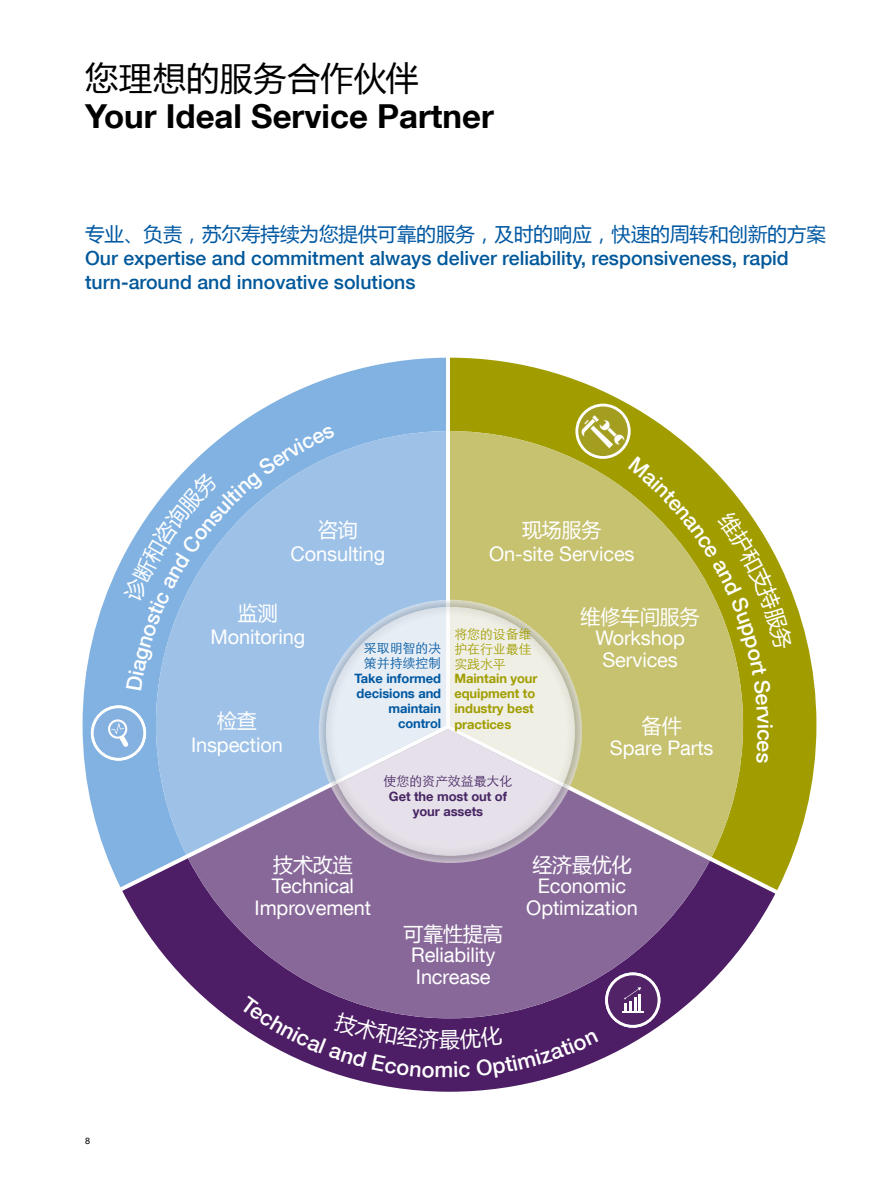
<style>
.page{position:relative;width:893px;height:1191px;background:#fff}
.page>*{position:absolute;margin:0;border:0;box-sizing:border-box;transform-origin:0 0}
.Title-1{font:700 33px "Helvetica Neue LT Com";color:#000}
.Title-1-2{font:33px "Microsoft Ya Hei";letter-spacing:.01em;color:#000}
.t1{font:20.1px/21.6px "Helvetica Neue LT Com";letter-spacing:-.005em;color:#fff;text-align:center}
.Title-2{font:500 19.5px/24px "Helvetica Neue LT Com";color:#00589a}
.t2{font:700 12.9px/15.1px "Helvetica Neue LT Com";letter-spacing:-.005em;color:#a19d00}
.t3{font:700 12.9px/15.1px "Helvetica Neue LT Com";letter-spacing:-.005em;color:#0058a2;text-align:right}
.t4{font:700 12.9px/15.1px "Helvetica Neue LT Com";letter-spacing:-.005em;color:#472564;text-align:center}
.t5{font:9px "Helvetica Neue LT Com";color:#000}
.s1{font-family:"Microsoft Ya Hei";font-weight:400;color:#0058a2}
.s2{font-family:"Microsoft Ya Hei"}
.s3{font-family:"ST Xihei";font-weight:400}
</style>
<div class="page">
<svg style="left:122px;top:887px;width:653px;height:204px"></svg>
<svg style="left:450px;top:358px;width:366px;height:532px"></svg>
<svg style="left:83px;top:358px;width:363px;height:529px"></svg>
<svg style="left:188px;top:863px;width:522px;height:155px;background:#7d5b8f"></svg>
<svg style="left:605px;top:972px;width:55px;height:55px"></svg>
<svg style="left:240px;top:995px;width:358px;height:83px;background:#653c7a"></svg>
<svg style="left:91px;top:403px;width:704px;height:460px;background:#b7c2b0"></svg>
<p class="Title-1-2" style="left:85px;top:56px;width:335px">您理想的服务合作伙伴</p>
<p class="Title-1" style="left:85px;top:95px;width:410px">Your Ideal Service Partner</p>
<p class="Title-2" style="left:85px;top:222px;width:742px"><span class="s1">专业、负责，苏尔寿持续为您提供可靠的服务，及时的响应，快速的周转和创新的方案<br></span>Our expertise and commitment always deliver reliability, responsiveness, rapid turn-around and innovative solutions</p>
<p class="t1" style="left:291px;top:517px;width:96px;line-height:24.2px"><span class="s2">咨询<br></span>Consulting</p>
<p class="t1" style="left:210px;top:600px;width:96px;line-height:24.2px"><span class="s2">监测<br></span>Monitoring</p>
<p class="t3" style="left:354px;top:640px;width:88px"><span class="s3">采取明智的决策并持续控制<br></span>Take informed decisions and maintain control</p>
<p class="t1" style="left:191px;top:708px;width:93px;line-height:24.2px"><span class="s2">检查<br></span>Inspection</p>
<p class="t1" style="left:489px;top:517px;width:147px;line-height:24.2px"><span class="s2">现场服务<br></span>On-site Services</p>
<p class="t2" style="left:454px;top:625px;width:85px"><span class="s3">将您的设备维护在行业最佳实践水平<br></span>Maintain your equipment to industry best practices</p>
<p class="t1" style="left:581px;top:605px;width:121px"><span class="s2">维修车间服务<br></span>Workshop<br>Services</p>
<p class="t1" style="left:610px;top:715px;width:105px"><span class="s2">备件<br></span>Spare Parts</p>
<p class="t4" style="left:384px;top:773px;width:130px"><span class="s3">使您的资产效益最大化<br></span>Get the most out of your assets</p>
<p class="t5" style="left:85px;top:1135px;width:7px">8</p>
<p class="t1" style="left:255px;top:853px;width:118px"><span class="s2">技术改造<br></span>Technical<br>Improvement</p>
<p class="t1" style="left:526px;top:853px;width:113px"><span class="s2">经济最优化<br></span>Economic<br>Optimization</p>
<p class="t1" style="left:404px;top:922px;width:101px"><span class="s2">可靠性提高<br></span>Reliability<br>Increase</p>
</div>
